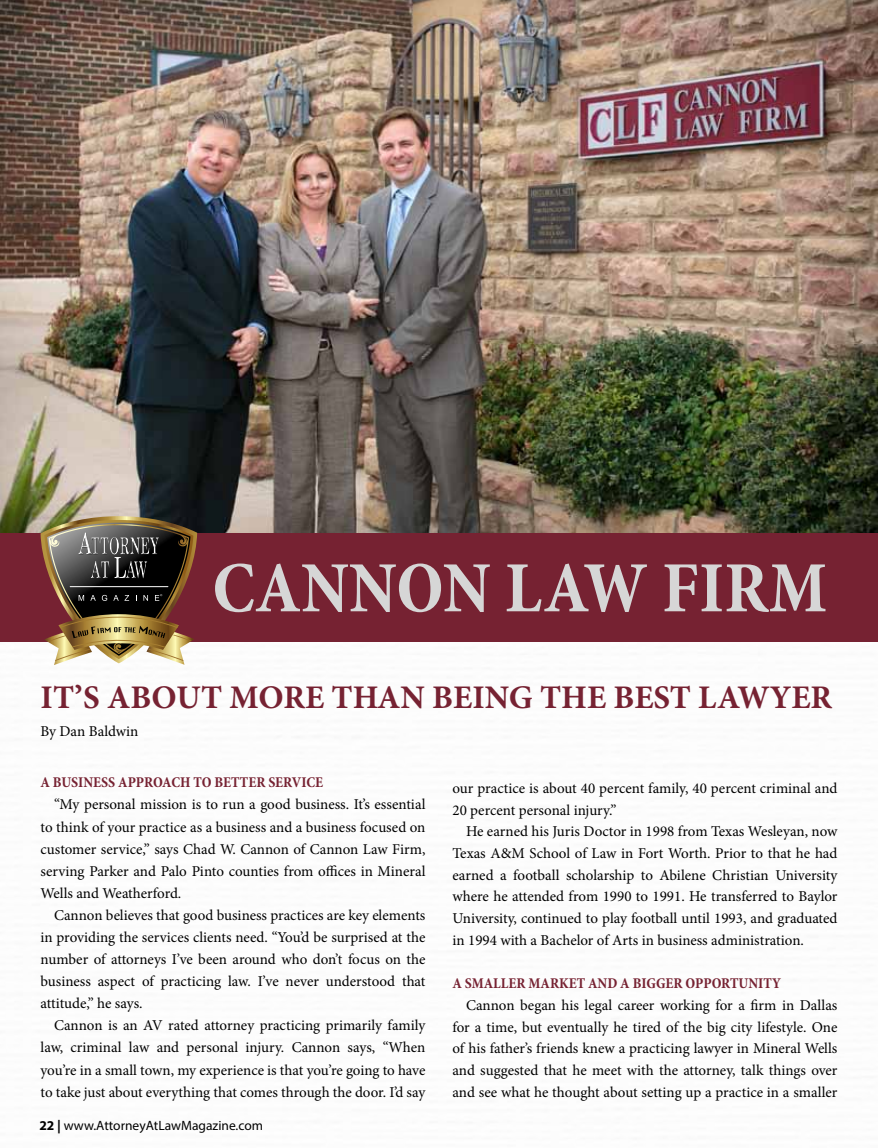
<style>
.page{position:relative;width:878px;height:1148px;background:#fff}
.page>*{position:absolute;margin:0;border:0;box-sizing:border-box;transform-origin:0 0}
.t1{font:700 condensed 72.9px "Minion Pro";color:#d6d6d6}
.t2{font:700 33px "Minion Pro";color:#762232}
.t3{font:15px/22px "Minion Pro";color:#000;text-align:justify}
.t4{font:700 condensed 15px "Minion Pro";color:#762232}
.t5{font:13.5px "Myriad Pro";color:#000}
.s1{font-weight:700}
</style>
<div class="page">
<img style="left:0;top:0;width:878px;height:533px">
<div style="left:0;top:533px;width:878px;height:108px;background:#762232"></div>
<svg style="left:40px;top:516px;width:157px;height:149px"></svg>
<hr style="left:70px;top:586px;width:98px;height:1px;background:#fff">
<h1 class="t1" style="left:212px;top:538px;width:616px">CANNON LAW FIRM</h1>
<h2 class="t2" style="left:40px;top:674px;width:793px">IT’S ABOUT MORE THAN BEING THE BEST LAWYER</h2>
<p class="t3" style="left:40px;top:720px;width:99px">By Dan Baldwin</p>
<p class="t4" style="left:40px;top:772px;width:284px">A BUSINESS APPROACH TO BETTER SERVICE</p>
<p class="t3" style="left:40px;top:793px;width:386px;text-indent:14px">“My personal mission is to run a good business. It’s essential to think of your practice as a business and a business focused on customer service,” says Chad W. Cannon of Cannon Law Firm, serving Parker and Palo Pinto counties from offices in Mineral Wells and Weatherford.</p>
<p class="t3" style="left:40px;top:904px;width:386px;text-indent:14px">Cannon believes that good business practices are key elements in providing the services clients need. “You’d be surprised at the number of attorneys I’ve been around who don’t focus on the business aspect of practicing law. I’ve never understood that attitude,” he says.</p>
<p class="t3" style="left:40px;top:1014px;width:386px;text-indent:14px">Cannon is an AV rated attorney practicing primarily family law, criminal law and personal injury. Cannon says, “When you’re in a small town, my experience is that you’re going to have to take just about everything that comes through the door. I’d say</p>
<p class="t3" style="left:452px;top:777px;width:386px">our practice is about 40 percent family, 40 percent criminal and<br>20 percent personal injury.”</p>
<p class="t3" style="left:452px;top:820px;width:386px;text-indent:14px">He earned his Juris Doctor in 1998 from Texas Wesleyan, now Texas A&amp;M School of Law in Fort Worth. Prior to that he had earned a football scholarship to Abilene Christian University where he attended from 1990 to 1991. He transferred to Baylor University, continued to play football until 1993, and graduated in 1994 with a Bachelor of Arts in business administration.</p>
<p class="t4" style="left:452px;top:973px;width:330px">A SMALLER MARKET AND A BIGGER OPPORTUNITY</p>
<p class="t3" style="left:452px;top:994px;width:386px;text-indent:14px">Cannon began his legal career working for a firm in Dallas for a time, but eventually he tired of the big city lifestyle. One of his father’s friends knew a practicing lawyer in Mineral Wells and suggested that he meet with the attorney, talk things over and see what he thought about setting up a practice in a smaller</p>
<p class="t5" style="left:39px;top:1116px;width:225px"><span class="s1">22 |</span> www.AttorneyAtLawMagazine.com</p>
</div>
